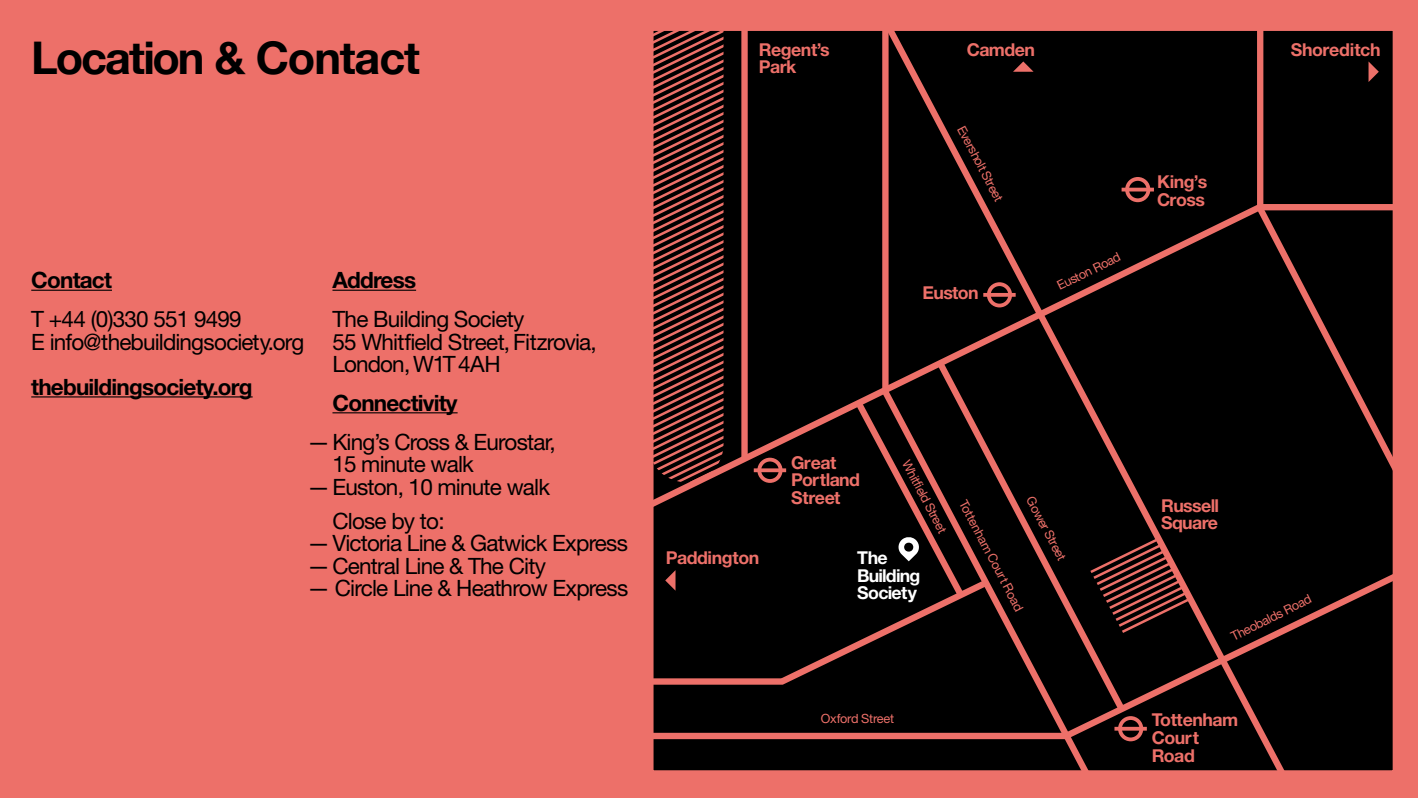
<style>
.page{position:relative;width:1418px;height:798px;background:#ed7069}
.page>*{position:absolute;margin:0;border:0;box-sizing:border-box;transform-origin:0 0}
.t1{font:700 45px "Helvetica Neue";letter-spacing:-.03em;color:#000}
.t2{font:22.5px/22.5px "Helvetica Neue LT Std";letter-spacing:-.035em;color:#000}
.t3{font:700 22.5px "Helvetica Neue LT Std";letter-spacing:-.035em;color:#000}
.t4{font:700 17.75px/17.8px "Helvetica Neue LT Std";letter-spacing:-.03em;color:#ed7069}
.t5{font:700 17.75px/17.8px "Helvetica Neue LT Std";letter-spacing:-.04em;color:#fff}
.t6{font:12.75px "Helvetica Neue LT Std";color:#ed7069}
.t7{font:12.62px "Helvetica Neue LT Std";letter-spacing:-.02em;color:#ed7069}
</style>
<div class="page">
<hr style="left:31px;top:396px;width:222px;height:1px;background:#000">
<hr style="left:332px;top:289px;width:84px;height:2px;background:#000">
<hr style="left:31px;top:289px;width:81px;height:2px;background:#000">
<hr style="left:332px;top:412px;width:125px;height:1px;background:#000">
<div style="left:650px;top:28px;width:745px;height:745px;background:#000"></div>
<svg style="left:1296px;top:28px;width:99px;height:514px"></svg>
<svg style="left:1296px;top:542px;width:99px;height:201px"></svg>
<div style="left:647px;top:732px;width:419px;height:7px;background:#ed7069"></div>
<svg style="left:878px;top:28px;width:418px;height:745px"></svg>
<div style="left:1125px;top:177px;width:25px;height:25px;border:4px solid #ed7069;border-radius:50%"></div>
<hr style="left:1121px;top:188px;width:33px;height:3px;background:#ed7069">
<div style="left:1118px;top:716px;width:25px;height:25px;border:4px solid #ed7069;border-radius:50%"></div>
<svg style="left:1114px;top:726px;width:32px;height:4px"></svg>
<svg style="left:995px;top:201px;width:400px;height:315px"></svg>
<svg style="left:1089px;top:536px;width:101px;height:97px"></svg>
<svg style="left:1368px;top:61px;width:10px;height:21px"></svg>
<svg style="left:650px;top:28px;width:345px;height:659px"></svg>
<svg style="left:1013px;top:61px;width:20px;height:11px"></svg>
<h1 class="t1" style="left:31px;top:23px;width:390px">Location &amp; Contact</h1>
<p class="t3" style="left:31px;top:266px;width:82px">Contact</p>
<p class="t3" style="left:332px;top:266px;width:85px">Address</p>
<p class="t2" style="left:31px;top:307px;width:275px">T +44 (0)330 551 9499<br>E info@thebuildingsociety.org</p>
<p class="t3" style="left:31px;top:373px;width:223px">thebuildingsociety.org</p>
<p class="t2" style="left:332px;top:307px;width:266px">The Building Society<br>55 Whitfield Street, Fitzrovia,<br>London, W1T 4AH</p>
<p class="t3" style="left:332px;top:388px;width:127px">Connectivity</p>
<p class="t2" style="left:307px;top:430px;width:249px">—King’s Cross &amp; Eurostar,</p>
<p class="t2" style="left:332px;top:452px;width:143px">15 minute walk</p>
<p class="t2" style="left:307px;top:475px;width:244px">—Euston, 10 minute walk</p>
<p class="t2" style="left:307px;top:509px;width:322px;text-indent:25px">Close by to:<br>—Victoria Line &amp; Gatwick Express —Central Line &amp; The City</p>
<p class="t2" style="left:307px;top:576px;width:322px">— Circle Line &amp; Heathrow Express</p>
<p class="t4" style="left:759px;top:40px;width:72px">Regent’s<br>Park</p>
<p class="t4" style="left:966px;top:40px;width:70px">Camden</p>
<p class="t4" style="left:1290px;top:40px;width:91px">Shoreditch</p>
<p class="t7" style="left:967px;top:123px;width:85px;rotate:62deg">Eversholt Street</p>
<p class="t4" style="left:922px;top:284px;width:58px">Euston</p>
<p class="t6" style="left:1054px;top:279px;width:70px;rotate:-26deg">Euston Road</p>
<p class="t4" style="left:1157px;top:172px;width:52px">King’s<br>Cross</p>
<p class="t4" style="left:665px;top:548px;width:95px">Paddington</p>
<p class="t4" style="left:791px;top:453px;width:70px">Great<br>Portland<br>Street</p>
<p class="t7" style="left:912px;top:457px;width:82px;rotate:62deg">Whitfield Street</p>
<p class="t5" style="left:857px;top:548px;width:65px">The<br>Building<br>Society</p>
<p class="t7" style="left:1036px;top:493px;width:72px;rotate:62deg">Gower Street</p>
<p class="t7" style="left:969px;top:497px;width:125px;rotate:62deg">Tottenham Court Road</p>
<p class="t7" style="left:820px;top:711px;width:75px">Oxford Street</p>
<p class="t4" style="left:1161px;top:496px;width:60px">Russell<br>Square</p>
<p class="t6" style="left:1228px;top:629px;width:89px;rotate:-26deg">Theobalds Road</p>
<p class="t4" style="left:1152px;top:710px;width:88px">Tottenham<br>Court<br>Road</p>
</div>
